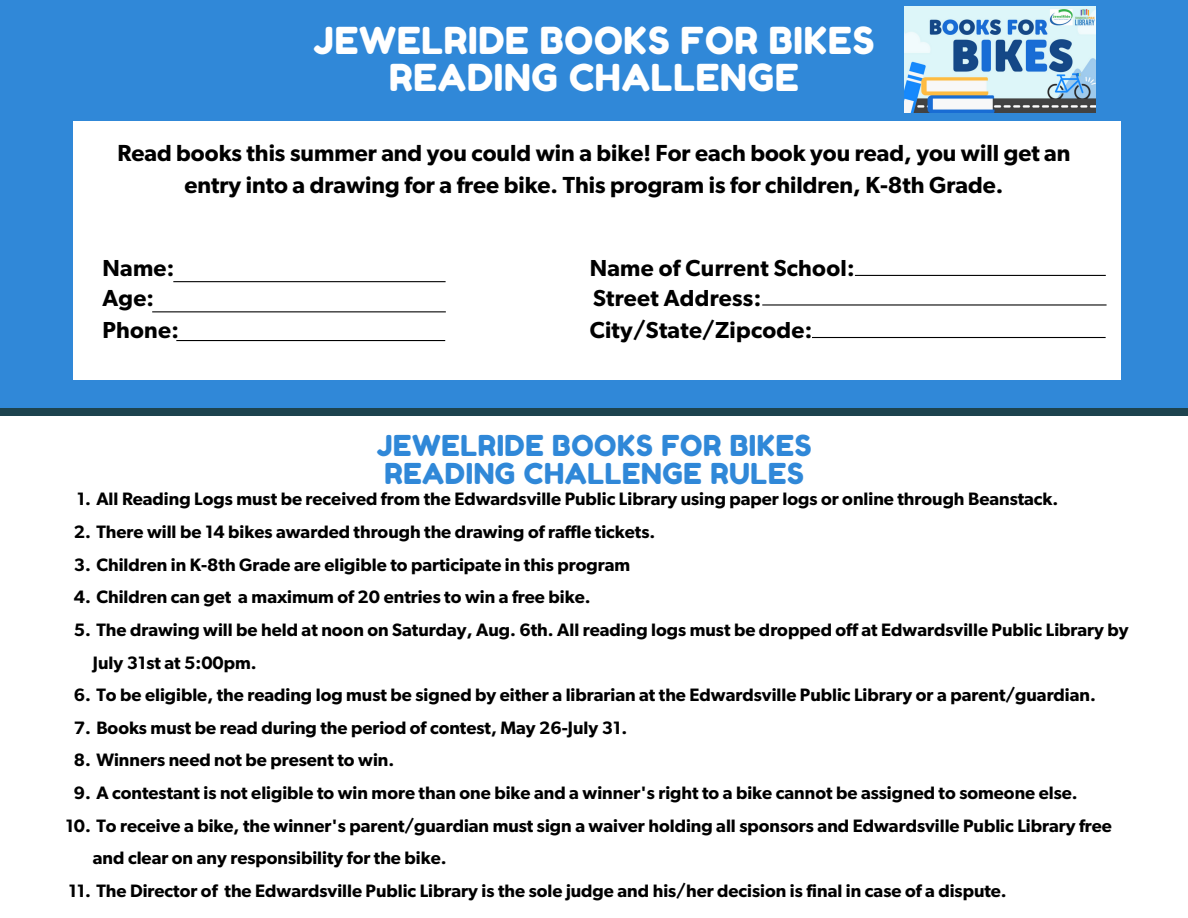
<style>
.page{position:relative;width:1188px;height:918px;background:#fff}
.page>*{position:absolute;margin:0;border:0;box-sizing:border-box;transform-origin:0 0}
.t1{font:37.2px/37.2px "Fredoka One";letter-spacing:.02em;color:#fff;text-align:center}
.t2{font:28.8px/28.2px "Fredoka One";letter-spacing:.02em;color:#3088d8}
.t3{font:600 23.25px/31.5px "Gibson";color:#000;text-align:center}
.t4{font:600 18px/32.7px "Gibson";color:#000}
</style>
<div class="page">
<div style="left:0;top:0;width:1188px;height:412px;background:#3088d8"></div>
<div style="left:0;top:408px;width:1188px;height:8px;background:#1d434e"></div>
<div style="left:73px;top:121px;width:1047px;height:259px;background:#fff"></div>
<hr style="left:173px;top:281px;width:273px;height:1px;background:#000">
<hr style="left:152px;top:311px;width:294px;height:1px;background:#000">
<hr style="left:176px;top:340px;width:269px;height:1px;background:#000">
<hr style="left:855px;top:275px;width:251px;height:1px;background:#000">
<hr style="left:762px;top:304px;width:345px;height:2px;background:#000">
<hr style="left:812px;top:337px;width:294px;height:1px;background:#000">
<img style="left:905px;top:6px;width:191px;height:107px">
<p class="t1" style="left:314px;top:21px;width:562px">JEWELRIDE BOOKS FOR BIKES<br>READING CHALLENGE</p>
<p class="t3" style="left:117px;top:139px;width:955px">Read books this summer and you could win a bike! For each book you read, you will get an entry into a drawing for a free bike. This program is for children, K-8th Grade.</p>
<p class="t3" style="left:103px;top:253px;width:73px">Name:</p>
<p class="t3" style="left:103px;top:283px;width:53px">Age:</p>
<p class="t3" style="left:103px;top:316px;width:78px">Phone:</p>
<p class="t3" style="left:590px;top:253px;width:266px">Name of Current School:</p>
<p class="t3" style="left:593px;top:283px;width:170px">Street Address:</p>
<p class="t3" style="left:590px;top:316px;width:224px">City/State/Zipcode:</p>
<p class="t2" style="left:377px;top:431px;width:436px">JEWELRIDE BOOKS FOR BIKES<br>READING CHALLENGE RULES</p>
<p class="t4" style="left:77px;top:484px;width:983px">1. All Reading Logs must be received from the Edwardsville Public Library using paper logs or online through Beanstack.</p>
<p class="t4" style="left:74px;top:516px;width:583px">2. There will be 14 bikes awarded through the drawing of raffle tickets.</p>
<p class="t4" style="left:74px;top:549px;width:558px">3. Children in K-8th Grade are eligible to participate in this program</p>
<p class="t4" style="left:74px;top:582px;width:518px">4. Children can get a maximum of 20 entries to win a free bike.</p>
<p class="t4" style="left:93px;top:614px;width:1037px;text-indent:-19px">5. The drawing will be held at noon on Saturday, Aug. 6th. All reading logs must be dropped off at Edwardsville Public Library by<br>July 31st at 5:00pm.</p>
<p class="t4" style="left:74px;top:679px;width:1024px">6. To be eligible, the reading log must be signed by either a librarian at the Edwardsville Public Library or a parent/guardian.</p>
<p class="t4" style="left:74px;top:712px;width:555px">7. Books must be read during the period of contest, May 26-July 31.</p>
<p class="t4" style="left:74px;top:745px;width:322px">8. Winners need not be present to win.</p>
<p class="t4" style="left:74px;top:777px;width:1005px">9. A contestant is not eligible to win more than one bike and a winner's right to a bike cannot be assigned to someone else.</p>
<p class="t4" style="left:93px;top:810px;width:1021px;text-indent:-27px">10. To receive a bike, the winner's parent/guardian must sign a waiver holding all sponsors and Edwardsville Public Library free and clear on any responsibility for the bike.</p>
<p class="t4" style="left:68px;top:875px;width:940px">11. The Director of the Edwardsville Public Library is the sole judge and his/her decision is final in case of a dispute.</p>
</div>
